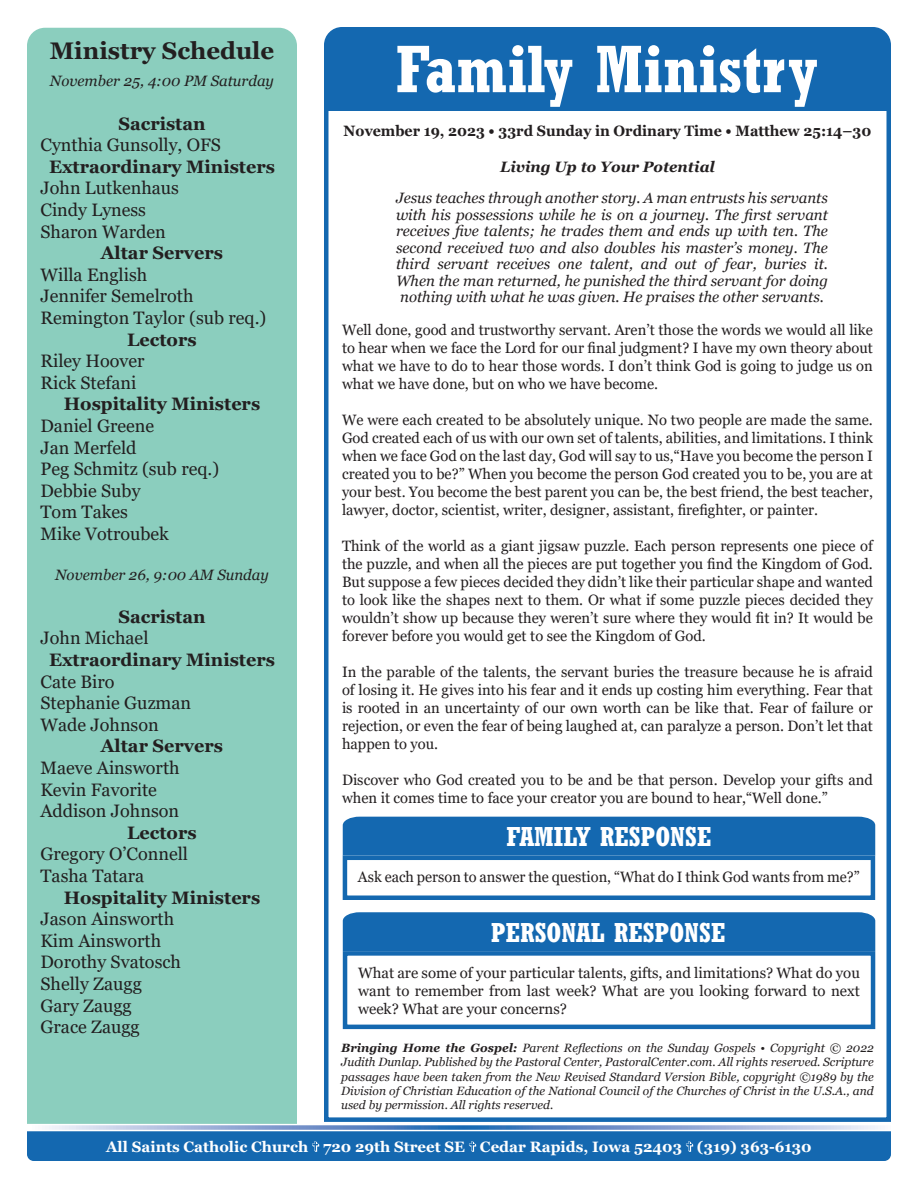
<style>
.page{position:relative;width:918px;height:1188px;background:#fff}
.page>*{position:absolute;margin:0;border:0;box-sizing:border-box;transform-origin:0 0}
.t1{font:700 condensed 66px "Rockwell";color:#fff}
.t2{font:700 condensed 27px "Rockwell";color:#fff}
.t3{font:700 24px "Georgia";color:#231f20}
.t4{font:18px "Georgia";color:#231f20}
.t5{font:700 18px "Georgia";color:#231f20}
.t6{font:15px/18px "Georgia";color:#231f20;text-align:justify}
.t7{font:italic 15px/16.5px "Georgia";color:#231f20;text-align:justify}
.t8{font:700 15px "Georgia";color:#fff}
.t9{font:700 15px "Georgia";color:#231f20;scale:.95 1}
.t10{font:italic 700 15px "Georgia";color:#231f20}
.t11{font:italic 12px/14.4px "Georgia";color:#231f20;text-align:justify}
.s1{font-weight:700}
</style>
<div class="page">
<svg style="left:45px;top:1125px;width:836px;height:5px;background:#93add6"></svg>
<div style="left:27px;top:1131px;width:864px;height:30px;background:#1468b0"></div>
<div style="left:324px;top:106px;width:567px;height:1016px;border:4px solid #1468b0"></div>
<div style="left:343px;top:856px;width:532px;height:44px;border:4px solid #1468b0"></div>
<div style="left:324px;top:27px;width:567px;height:81px;background:#1468b0"></div>
<div style="left:343px;top:912px;width:532px;height:39px;background:#1468b0"></div>
<div style="left:343px;top:951px;width:532px;height:78px;border:4px solid #1468b0"></div>
<div style="left:343px;top:817px;width:532px;height:39px;background:#1468b0"></div>
<div style="left:27px;top:28px;width:270px;height:1096px;background:#8bcebe"></div>
<p class="t3" style="left:50px;top:36px;width:226px">Ministry Schedule</p>
<p class="t7" style="left:50px;top:73px;width:226px">November 25, 4:00 PM Saturday</p>
<p class="t5" style="left:118px;top:112px;width:89px">Sacristan</p>
<p class="t4" style="left:40px;top:134px;width:182px">Cynthia Gunsolly, OFS</p>
<p class="t5" style="left:49px;top:155px;width:227px">Extraordinary Ministers</p>
<p class="t4" style="left:40px;top:177px;width:140px">John Lutkenhaus</p>
<p class="t4" style="left:40px;top:199px;width:107px">Cindy Lyness</p>
<p class="t4" style="left:40px;top:221px;width:127px">Sharon Warden</p>
<p class="t5" style="left:101px;top:241px;width:124px">Altar Servers</p>
<p class="t4" style="left:40px;top:264px;width:108px">Willa English</p>
<p class="t4" style="left:40px;top:285px;width:155px">Jennifer Semelroth</p>
<p class="t4" style="left:40px;top:307px;width:227px">Remington Taylor (sub req.)</p>
<p class="t5" style="left:127px;top:328px;width:71px">Lectors</p>
<p class="t4" style="left:40px;top:350px;width:106px">Riley Hoover</p>
<p class="t4" style="left:40px;top:372px;width:97px">Rick Stefani</p>
<p class="t5" style="left:64px;top:393px;width:198px">Hospitality Ministers</p>
<p class="t4" style="left:40px;top:415px;width:115px">Daniel Greene</p>
<p class="t4" style="left:40px;top:437px;width:98px">Jan Merfeld</p>
<p class="t4" style="left:40px;top:458px;width:180px">Peg Schmitz (sub req.)</p>
<p class="t4" style="left:40px;top:480px;width:102px">Debbie Suby</p>
<p class="t4" style="left:40px;top:501px;width:89px">Tom Takes</p>
<p class="t4" style="left:40px;top:523px;width:130px">Mike Votroubek</p>
<p class="t7" style="left:55px;top:566px;width:215px">November 26, 9:00 AM Sunday</p>
<p class="t5" style="left:118px;top:605px;width:89px">Sacristan</p>
<p class="t4" style="left:40px;top:627px;width:109px">John Michael</p>
<p class="t5" style="left:49px;top:648px;width:227px">Extraordinary Ministers</p>
<p class="t4" style="left:40px;top:671px;width:75px">Cate Biro</p>
<p class="t4" style="left:40px;top:692px;width:152px">Stephanie Guzman</p>
<p class="t4" style="left:40px;top:714px;width:120px">Wade Johnson</p>
<p class="t5" style="left:101px;top:735px;width:124px">Altar Servers</p>
<p class="t4" style="left:40px;top:757px;width:141px">Maeve Ainsworth</p>
<p class="t4" style="left:40px;top:779px;width:118px">Kevin Favorite</p>
<p class="t4" style="left:40px;top:800px;width:140px">Addison Johnson</p>
<p class="t5" style="left:127px;top:821px;width:71px">Lectors</p>
<p class="t4" style="left:40px;top:843px;width:149px">Gregory O’Connell</p>
<p class="t4" style="left:40px;top:865px;width:105px">Tasha Tatara</p>
<p class="t5" style="left:64px;top:886px;width:198px">Hospitality Ministers</p>
<p class="t4" style="left:40px;top:908px;width:135px">Jason Ainsworth</p>
<p class="t4" style="left:40px;top:930px;width:122px">Kim Ainsworth</p>
<p class="t4" style="left:40px;top:951px;width:142px">Dorothy Svatosch</p>
<p class="t4" style="left:40px;top:973px;width:103px">Shelly Zaugg</p>
<p class="t4" style="left:40px;top:995px;width:93px">Gary Zaugg</p>
<p class="t4" style="left:40px;top:1016px;width:101px">Grace Zaugg</p>
<p class="t1" style="left:396px;top:30px;width:423px">Family Ministry</p>
<p class="t9" style="left:344px;top:121px;width:557px">November 19, 2023 • 33rd Sunday in Ordinary Time • Matthew 25:14–30</p>
<p class="t10" style="left:500px;top:157px;width:216px">Living Up to Your Potential</p>
<p class="t7" style="left:396px;top:190px;width:434px">Jesus teaches through another story. A man entrusts his servants with his possessions while he is on a journey. The first servant receives five talents; he trades them and ends up with ten. The second received two and also doubles his master’s money. The third servant receives one talent, and out of fear, buries it.<br>When the man returned, he punished the third servant for doing nothing with what he was given. He praises the other servants.</p>
<p class="t6" style="left:342px;top:321px;width:532px">Well done, good and trustworthy servant. Aren’t those the words we would all like to hear when we face the Lord for our final judgment? I have my own theory about what we have to do to hear those words. I don’t think God is going to judge us on what we have done, but on who we have become.</p>
<p class="t6" style="left:342px;top:411px;width:532px">We were each created to be absolutely unique. No two people are made the same.<br>God created each of us with our own set of talents, abilities, and limitations. I think when we face God on the last day, God will say to us,“Have you become the person I created you to be?” When you become the person God created you to be, you are at your best. You become the best parent you can be, the best friend, the best teacher, lawyer, doctor, scientist, writer, designer, assistant, firefighter, or painter.</p>
<p class="t6" style="left:342px;top:537px;width:532px">Think of the world as a giant jigsaw puzzle. Each person represents one piece of the puzzle, and when all the pieces are put together you find the Kingdom of God.<br>But suppose a few pieces decided they didn’t like their particular shape and wanted to look like the shapes next to them. Or what if some puzzle pieces decided they wouldn’t show up because they weren’t sure where they would fit in? It would be forever before you would get to see the Kingdom of God.</p>
<p class="t6" style="left:342px;top:663px;width:532px">In the parable of the talents, the servant buries the treasure because he is afraid of losing it. He gives into his fear and it ends up costing him everything. Fear that is rooted in an uncertainty of our own worth can be like that. Fear of failure or rejection, or even the fear of being laughed at, can paralyze a person. Don’t let that happen to you.</p>
<p class="t6" style="left:342px;top:771px;width:532px">Discover who God created you to be and be that person. Develop your gifts and when it comes time to face your creator you are bound to hear,“Well done.”</p>
<p class="t2" style="left:507px;top:821px;width:206px">FAMILY RESPONSE</p>
<p class="t6" style="left:358px;top:868px;width:503px">Ask each person to answer the question, “What do I think God wants from me?”</p>
<p class="t2" style="left:491px;top:916px;width:236px">PERSONAL RESPONSE</p>
<p class="t6" style="left:358px;top:964px;width:503px">What are some of your particular talents, gifts, and limitations? What do you want to remember from last week? What are you looking forward to next week? What are your concerns?</p>
<p class="t11" style="left:341px;top:1041px;width:534px"><span class="s1">Bringing Home the Gospel:</span> Parent Reflections on the Sunday Gospels • Copyright © 2022<br>Judith Dunlap. Published by the Pastoral Center, PastoralCenter.com. All rights reserved. Scripture passages have been taken from the New Revised Standard Version Bible, copyright ©1989 by the Division of Christian Education of the National Council of the Churches of Christ in the U.S.A., and used by permission. All rights reserved.</p>
<p class="t8" style="left:106px;top:1137px;width:707px">All Saints Catholic Church 720 29th Street SE Cedar Rapids, Iowa 52403 (319) 363-6130</p>
</div>
